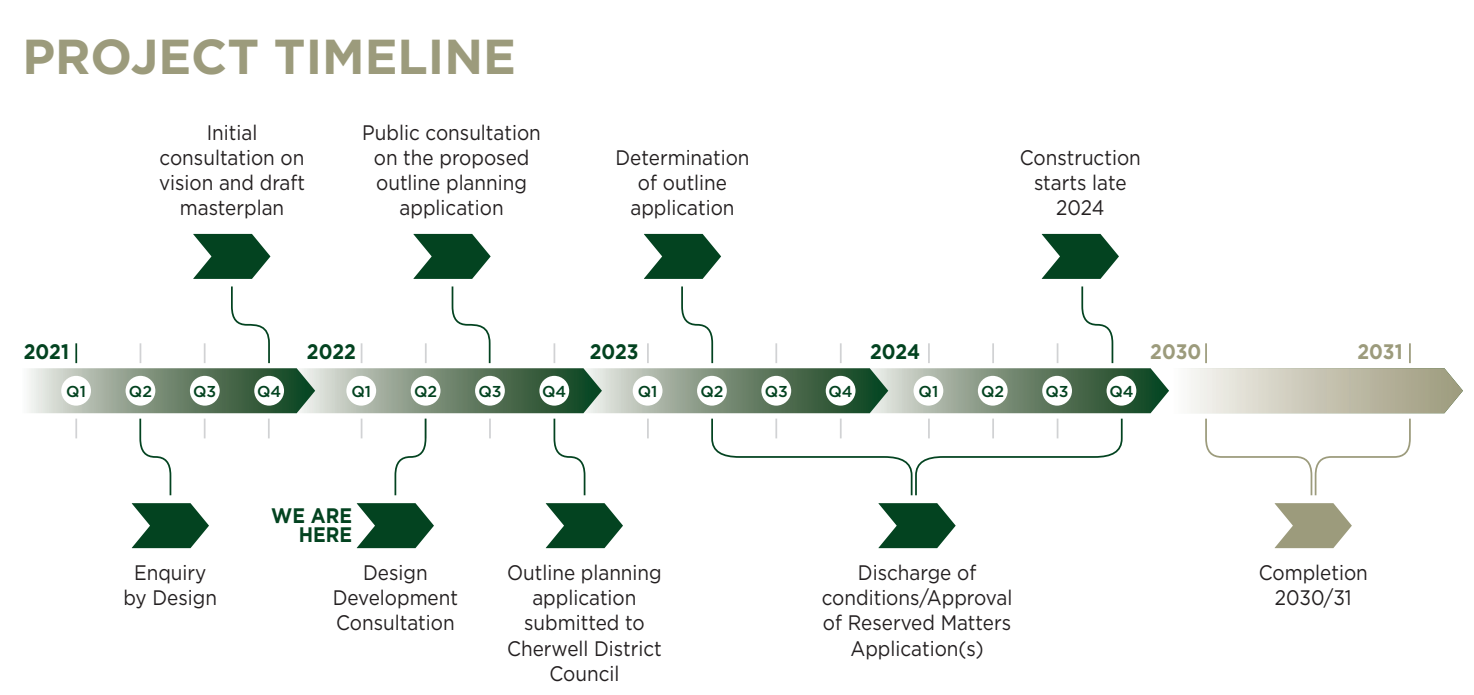
<style>
.page{position:relative;width:1474px;height:695px;background:#fff}
.page>*{position:absolute;margin:0;border:0;box-sizing:border-box;transform-origin:0 0}
.t1{font:700 49px "Gotham";color:#9c9b7c}
.t2{font:21px/25.2px "Gotham";color:#231f20;text-align:center;scale:.9 1}
.t3{font:700 21px/19.2px "Gotham";color:#034320;text-align:right;scale:.9 1}
.t4{font:700 21px "Gotham";color:#9c9b7c;scale:.9 1}
.t5{font:500 15.75px "Gotham";color:#034320}
</style>
<div class="page">
<svg style="left:546px;top:503px;width:77px;height:45px"></svg>
<svg style="left:132px;top:503px;width:77px;height:45px"></svg>
<svg style="left:193px;top:234px;width:77px;height:45px"></svg>
<svg style="left:413px;top:234px;width:77px;height:45px"></svg>
<svg style="left:644px;top:234px;width:77px;height:45px"></svg>
<svg style="left:1041px;top:234px;width:77px;height:45px"></svg>
<svg style="left:1274px;top:503px;width:77px;height:45px"></svg>
<svg style="left:878px;top:503px;width:77px;height:45px"></svg>
<svg style="left:357px;top:503px;width:77px;height:45px"></svg>
<svg style="left:29px;top:286px;width:1433px;height:210px"></svg>
<h1 class="t1" style="left:22px;top:24px;width:495px">PROJECT TIMELINE</h1>
<p class="t2" style="left:159px;top:119px;width:164px">Initial consultation on vision and draft masterplan</p>
<p class="t2" style="left:362px;top:119px;width:200px">Public consultation on the proposed outline planning application</p>
<p class="t2" style="left:615px;top:144px;width:150px">Determination of outline application</p>
<p class="t2" style="left:1019px;top:144px;width:136px">Construction starts late<br>2024</p>
<p class="t3" style="left:24px;top:341px;width:52px">2021</p>
<p class="t3" style="left:307px;top:341px;width:56px">2022</p>
<p class="t3" style="left:590px;top:341px;width:56px">2023</p>
<p class="t4" style="left:1150px;top:337px;width:58px">2030</p>
<p class="t4" style="left:1357px;top:337px;width:52px">2031</p>
<p class="t3" style="left:870px;top:341px;width:57px">2024</p>
<p class="t5" style="left:66px;top:381px;width:21px">Q1</p>
<p class="t5" style="left:129px;top:381px;width:25px">Q2</p>
<p class="t5" style="left:193px;top:381px;width:25px">Q3</p>
<p class="t5" style="left:257px;top:381px;width:26px">Q4</p>
<p class="t5" style="left:351px;top:381px;width:21px">Q1</p>
<p class="t5" style="left:414px;top:381px;width:25px">Q2</p>
<p class="t5" style="left:478px;top:381px;width:25px">Q3</p>
<p class="t5" style="left:542px;top:381px;width:26px">Q4</p>
<p class="t5" style="left:637px;top:381px;width:21px">Q1</p>
<p class="t5" style="left:700px;top:381px;width:25px">Q2</p>
<p class="t5" style="left:764px;top:381px;width:25px">Q3</p>
<p class="t5" style="left:828px;top:381px;width:26px">Q4</p>
<p class="t5" style="left:918px;top:381px;width:21px">Q1</p>
<p class="t5" style="left:981px;top:381px;width:25px">Q2</p>
<p class="t5" style="left:1045px;top:381px;width:25px">Q3</p>
<p class="t5" style="left:1109px;top:381px;width:26px">Q4</p>
<p class="t2" style="left:123px;top:559px;width:105px">Enquiry by Design</p>
<p class="t3" style="left:271px;top:505px;width:91px">WE ARE<br>HERE</p>
<p class="t2" style="left:333px;top:559px;width:141px">Design<br>Development<br>Consultation</p>
<p class="t2" style="left:507px;top:559px;width:173px">Outline planning application submitted to<br>Cherwell District<br>Council</p>
<p class="t2" style="left:821px;top:559px;width:213px">Discharge of conditions/Approval of Reserved Matters<br>Application(s)</p>
<p class="t2" style="left:1258px;top:559px;width:123px">Completion<br>2030/31</p>
</div>
